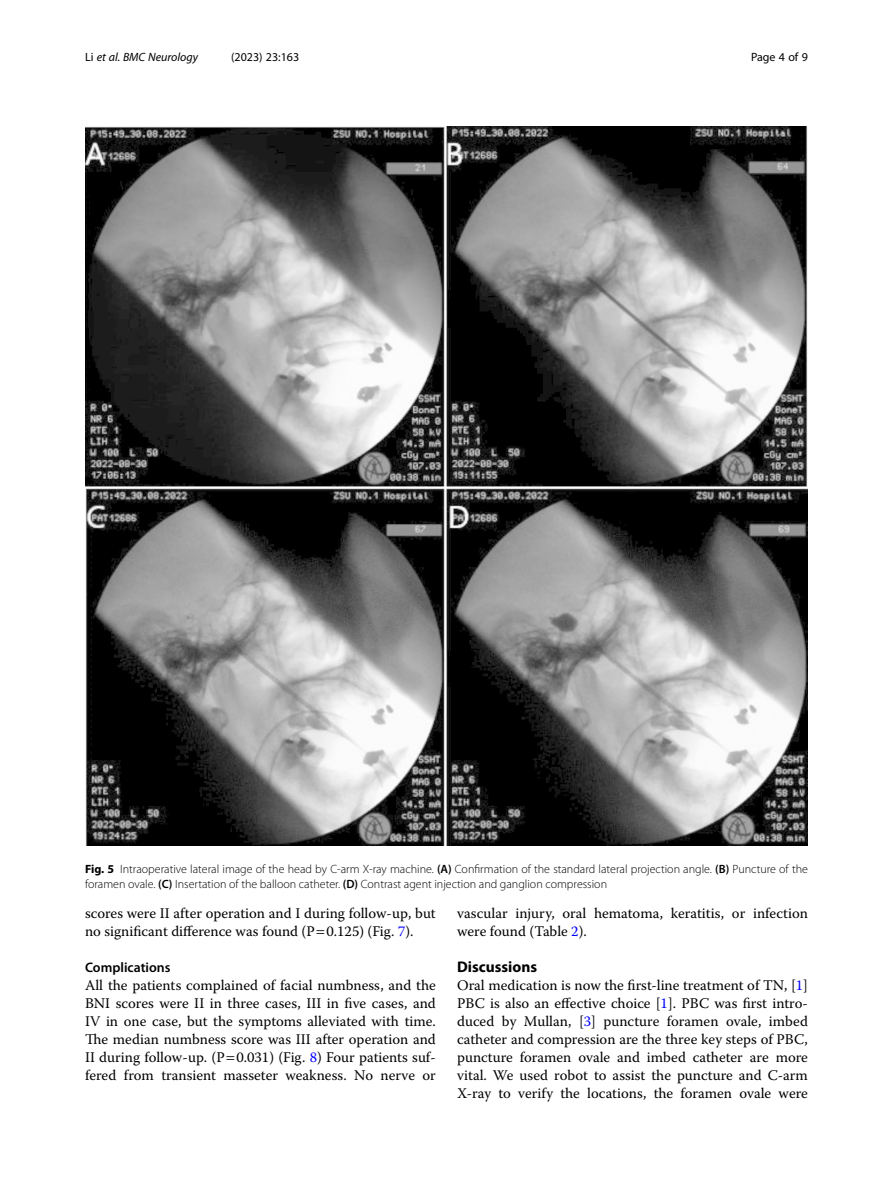
<style>
.page{position:relative;width:893px;height:1191px;background:#fff}
.page>*{position:absolute;margin:0;border:0;box-sizing:border-box;transform-origin:0 0}
.Head_1{font:700 15.45px "Myriad Pro";color:#000}
.Body_Text{font:14.7px/18px "Warnock Pro";color:#000}
.Head_2{font:600 13.8px "Myriad Pro";color:#000}
.Figure_Caption{font:300 12px/15px "Myriad Pro";color:#000}
.t1{font:12px "Myriad Pro";color:#000}
.t2{font:italic 12px "Myriad Pro";color:#000}
.s1{font-style:normal}
.s2{font-weight:700}
.s3{font-weight:600}
.s4{color:#00f}
</style>
<div class="page">
<img style="left:85px;top:126px;width:723px;height:720px">
<p class="t2" style="left:85px;top:50px;width:115px"><span class="s1">Li</span> et al. BMC Neurology</p>
<p class="t1" style="left:231px;top:50px;width:70px">(2023) 23:163</p>
<p class="t1" style="left:751px;top:50px;width:58px">Page 4 of 9</p>
<p class="Figure_Caption" style="left:85px;top:861px;width:724px"><span class="s2">Fig. 5</span> Intraoperative lateral image of the head by C-arm X-ray machine. <span class="s3">(A)</span> Confirmation of the standard lateral projection angle. <span class="s3">(B)</span> Puncture of the foramen ovale. <span class="s3">(C)</span> Insertation of the balloon catheter. <span class="s3">(D)</span> Contrast agent injection and ganglion compression</p>
<p class="Body_Text" style="left:85px;top:904px;width:352px">scores were II after operation and I during follow-up, but no significant difference was found (P 0.125) (Fig. <span class="s4">7</span>).</p>
<p class="Head_2" style="left:85px;top:959px;width:87px">Complications</p>
<p class="Body_Text" style="left:85px;top:976px;width:352px;text-align:justify">All the patients complained of facial numbness, and the BNI scores were II in three cases, III in five cases, and IV in one case, but the symptoms alleviated with time.<br>The median numbness score was III after operation and II during follow-up. (P 0.031) (Fig. <span class="s4">8</span>) Four patients suf&shy;fered from transient masseter weakness. No nerve or</p>
<p class="Body_Text" style="left:457px;top:904px;width:352px">vascular injury, oral hematoma, keratitis, or infection were found (Table <span class="s4">2</span>).</p>
<p class="Head_1" style="left:457px;top:957px;width:82px">Discussions</p>
<p class="Body_Text" style="left:457px;top:976px;width:352px;text-align:justify">Oral medication is now the first-line treatment of TN, [<span class="s4">1</span>] PBC is also an effective choice [<span class="s4">1</span>]. PBC was first intro&shy;duced by Mullan, [<span class="s4">3</span>] puncture foramen ovale, imbed catheter and compression are the three key steps of PBC, puncture foramen ovale and imbed catheter are more vital. We used robot to assist the puncture and C-arm X-ray to verify the locations, the foramen ovale were</p>
</div>
